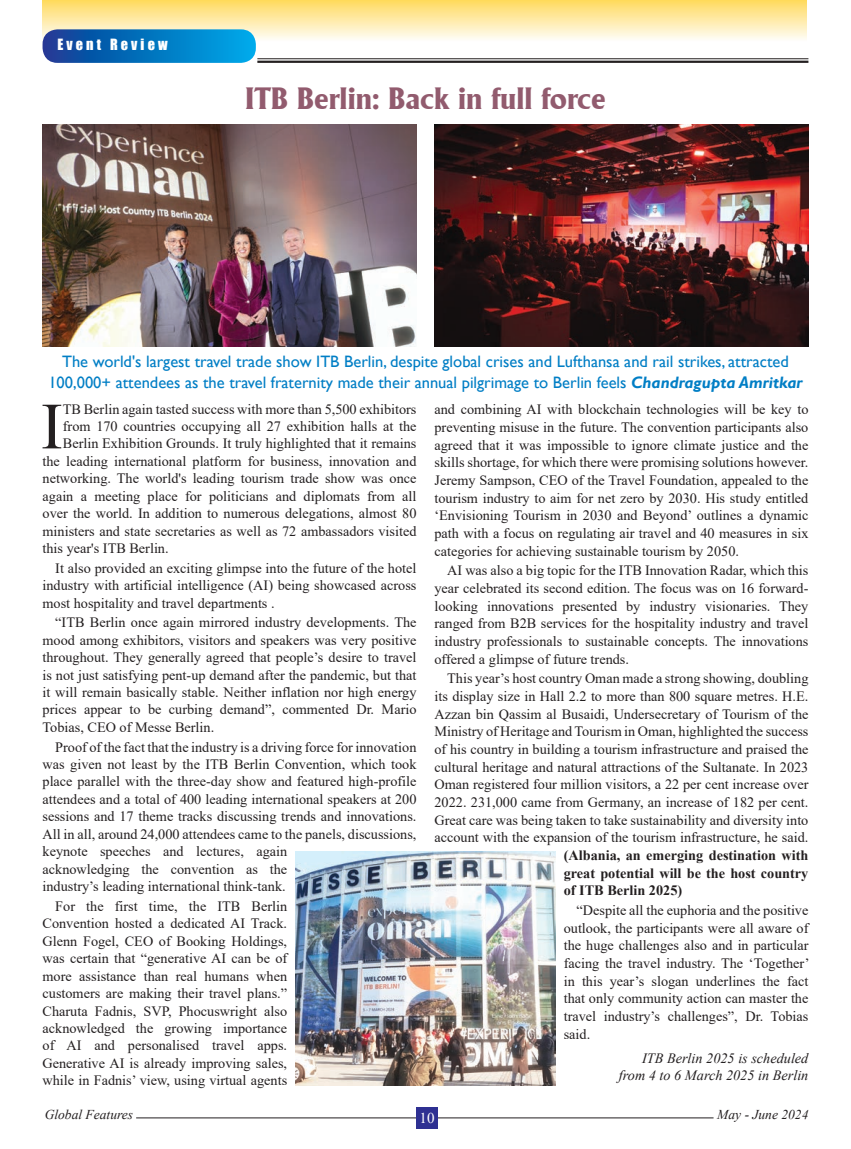
<style>
.page{position:relative;width:851px;height:1149px;background:#fff}
.page>*{position:absolute;margin:0;border:0;box-sizing:border-box;transform-origin:0 0}
.t1{font:65.85px "Times New Roman";color:#231f20}
.t2{font:700 30px "Adelon";color:#925b6e}
.t3{font:16.5px/21px "Gill Sans";color:#007ec5;text-align:center}
.t4{font:15px "Times New Roman";color:#fff}
.t5{font:14.25px/17.7px "Times New Roman";color:#231f20;text-align:justify}
.t6{font:700 14.25px/17.7px "Times New Roman";color:#231f20;text-align:justify}
.t7{font:italic 14.25px/17.7px "Times New Roman";color:#231f20;text-align:right}
.t8{font:14.25px "Impact";letter-spacing:.22em;color:#fff}
.t9{font:italic 13.5px "Times New Roman";color:#231f20}
.s1{font-weight:700;font-style:italic}
</style>
<div class="page">
<hr style="left:136px;top:1117px;width:577px;height:1px;background:#231f20">
<div style="left:416px;top:1106px;width:21px;height:22px;background:#2e3092"></div>
<div style="left:43px;top:0;width:763px;height:41px;background:linear-gradient(to bottom,#ffda5e,#fefdf8)"></div>
<svg style="left:43px;top:29px;width:213px;height:34px;background:#0875be"></svg>
<hr style="left:257px;top:61px;width:551px;height:2px;background:#231f20">
<hr style="left:257px;top:58px;width:551px;height:1px;background:#231f20">
<img style="left:43px;top:125px;width:373px;height:221px">
<img style="left:434px;top:125px;width:374px;height:221px">
<img style="left:296px;top:851px;width:259px;height:233px">
<p class="t8" style="left:57px;top:33px;width:112px">Event Review</p>
<h2 class="t2" style="left:245px;top:81px;width:362px">ITB Berlin: Back in full force</h2>
<p class="t3" style="left:48px;top:351px;width:755px">The world's largest travel trade show ITB Berlin, despite global crises and Lufthansa and rail strikes, attracted<br>100,000+ attendees as the travel fraternity made their annual pilgrimage to Berlin feels <span class="s1">Chandragupta Amritkar</span></p>
<h1 class="t1" style="left:41px;top:380px;width:23px">I</h1>
<p class="t5" style="left:63px;top:400px;width:355px">TB Berlin again tasted success with more than 5,500 exhibitors</p>
<p class="t5" style="left:63px;top:417px;width:355px">from 170 countries occupying all 27 exhibition halls at the</p>
<p class="t5" style="left:63px;top:434px;width:355px">Berlin Exhibition Grounds. It truly highlighted that it remains</p>
<p class="t5" style="left:43px;top:451px;width:375px">the leading international platform for business, innovation and</p>
<p class="t5" style="left:43px;top:469px;width:375px">networking. The world's leading tourism trade show was once</p>
<p class="t5" style="left:43px;top:486px;width:375px">again a meeting place for politicians and diplomats from all</p>
<p class="t5" style="left:43px;top:504px;width:375px">over the world. In addition to numerous delegations, almost 80</p>
<p class="t5" style="left:43px;top:521px;width:375px">ministers and state secretaries as well as 72 ambassadors visited</p>
<p class="t5" style="left:43px;top:539px;width:128px">this year's ITB Berlin.</p>
<p class="t5" style="left:43px;top:558px;width:375px;text-indent:13px">It also provided an exciting glimpse into the future of the hotel industry with artificial intelligence (AI) being showcased across most hospitality and travel departments .</p>
<p class="t5" style="left:43px;top:613px;width:375px;text-indent:13px">“ITB Berlin once again mirrored industry developments. The mood among exhibitors, visitors and speakers was very positive throughout. They generally agreed that people’s desire to travel is not just satisfying pent-up demand after the pandemic, but that it will remain basically stable. Neither inflation nor high energy prices appear to be curbing demand”, commented Dr. Mario Tobias, CEO of Messe Berlin.</p>
<p class="t5" style="left:43px;top:737px;width:375px;text-align:left;text-indent:13px">Proof of the fact that the industry is a driving force for innovation was given not least by the ITB Berlin Convention, which took place parallel with the three-day show and featured high-profile attendees and a total of 400 leading international speakers at 200 sessions and 17 theme tracks discussing trends and innovations.<br>All in all, around 24,000 attendees came to the panels, discussions, keynote speeches and lectures, again<br>acknowledging the convention as the<br>industry’s leading international think-tank.</p>
<p class="t5" style="left:43px;top:896px;width:246px;text-indent:13px">For the first time, the ITB Berlin Convention hosted a dedicated AI Track.<br>Glenn Fogel, CEO of Booking Holdings, was certain that “generative AI can be of more assistance than real humans when customers are making their travel plans.” Charuta Fadnis, SVP, Phocuswright also acknowledged the growing importance of AI and personalised travel apps.<br>Generative AI is already improving sales, while in Fadnis’ view, using virtual agents</p>
<p class="t5" style="left:434px;top:400px;width:375px">and combining AI with blockchain technologies will be key to preventing misuse in the future. The convention participants also agreed that it was impossible to ignore climate justice and the skills shortage, for which there were promising solutions however.<br>Jeremy Sampson, CEO of the Travel Foundation, appealed to the tourism industry to aim for net zero by 2030. His study entitled ‘Envisioning Tourism in 2030 and Beyond’ outlines a dynamic path with a focus on regulating air travel and 40 measures in six categories for achieving sustainable tourism by 2050.</p>
<p class="t5" style="left:434px;top:561px;width:375px;text-indent:13px">AI was also a big topic for the ITB Innovation Radar, which this year celebrated its second edition. The focus was on 16 forward&shy;looking innovations presented by industry visionaries. They ranged from B2B services for the hospitality industry and travel industry professionals to sustainable concepts. The innovations offered a glimpse of future trends.</p>
<p class="t5" style="left:434px;top:669px;width:375px;text-indent:13px">This year’s host country Oman made a strong showing, doubling its display size in Hall 2.2 to more than 800 square metres. H.E.<br>Azzan bin Qassim al Busaidi, Undersecretary of Tourism of the Ministry of Heritage and Tourism in Oman, highlighted the success of his country in building a tourism infrastructure and praised the cultural heritage and natural attractions of the Sultanate. In 2023<br>Oman registered four million visitors, a 22 per cent increase over 2022. 231,000 came from Germany, an increase of 182 per cent.<br>Great care was being taken to take sustainability and diversity into account with the expansion of the tourism infrastructure, he said.</p>
<p class="t6" style="left:563px;top:845px;width:246px">(Albania, an emerging destination with great potential will be the host country of ITB Berlin 2025)</p>
<p class="t5" style="left:563px;top:900px;width:247px;text-indent:13px">“Despite all the euphoria and the positive outlook, the participants were all aware of the huge challenges also and in particular facing the travel industry. The ‘Together’ in this year’s slogan underlines the fact that only community action can master the travel industry’s challenges”, Dr. Tobias said.</p>
<p class="t7" style="left:619px;top:1048px;width:191px">ITB Berlin 2025 is scheduled from 4 to 6 March 2025 in Berlin</p>
<p class="t9" style="left:45px;top:1104px;width:90px">Global Features</p>
<p class="t9" style="left:717px;top:1104px;width:93px">May - June 2024</p>
<p class="t4" style="left:419px;top:1107px;width:16px">10</p>
</div>
